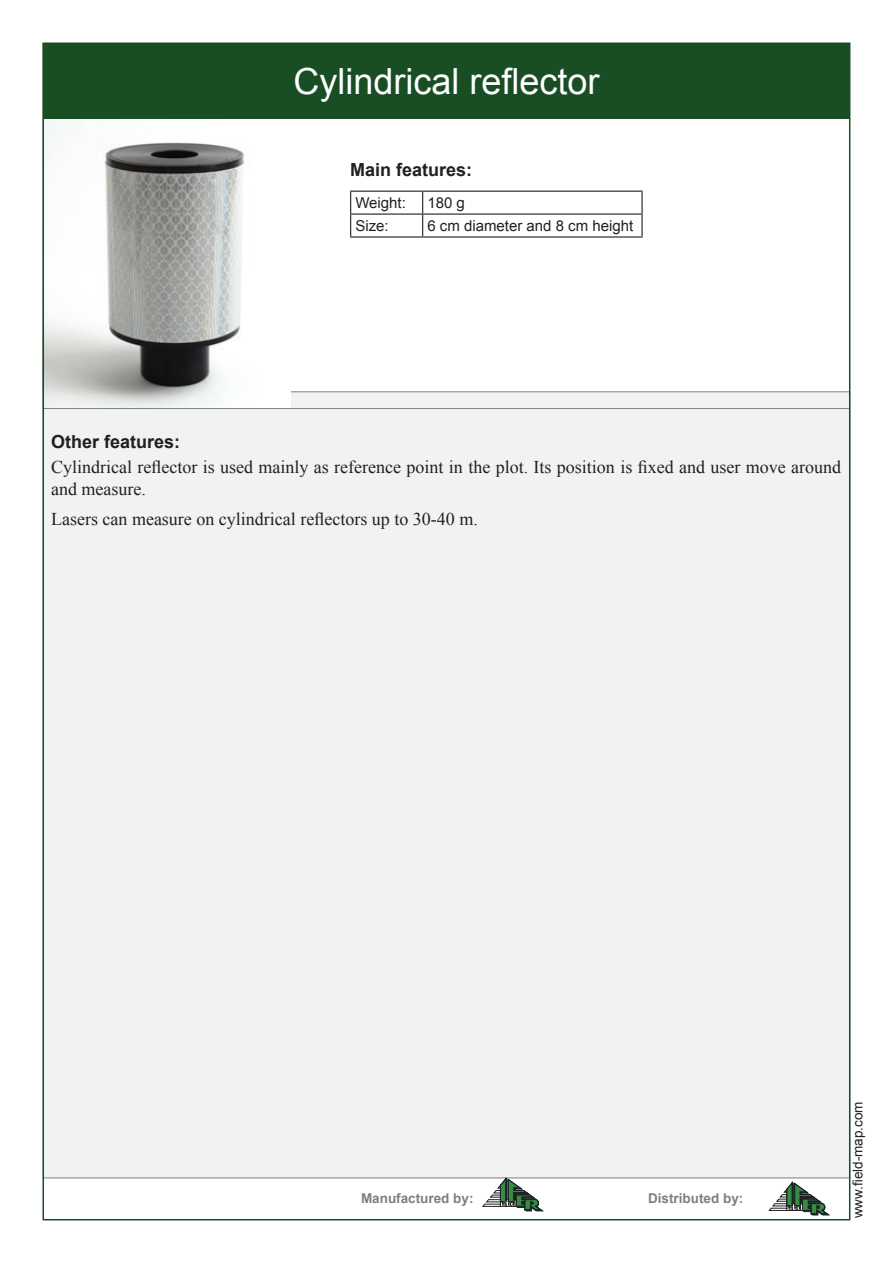
<style>
.page{position:relative;width:893px;height:1263px;background:#fff}
.page>*{position:absolute;margin:0;border:0;box-sizing:border-box;transform-origin:0 0}
.t1{font:36px "Arial";color:#fff}
.t2{font:18px/21.6px "Times New Roman";color:#231f20}
.t3{font:700 18px "Arial";color:#231f20}
.t4{font:15px "Arial";color:#231f20}
.t5{font:700 13.5px "Arial";color:#7f807f}
.t6{font:13.5px "Arial";color:#231f20}
</style>
<div class="page">
<div style="left:43px;top:392px;width:807px;height:786px;background:#f1f3f3"></div>
<svg style="left:769px;top:1182px;width:60px;height:33px"></svg>
<img style="left:46px;top:119px;width:244px;height:288px">
<svg style="left:483px;top:1178px;width:60px;height:33px"></svg>
<div style="left:43px;top:43px;width:807px;height:76px;background:#194e25"></div>
<hr style="left:350px;top:191px;width:73px;height:1px;background:#231f20">
<hr style="left:423px;top:191px;width:220px;height:1px;background:#231f20">
<hr style="left:350px;top:213px;width:73px;height:2px;background:#231f20">
<hr style="left:423px;top:213px;width:220px;height:2px;background:#231f20">
<hr style="left:350px;top:236px;width:73px;height:2px;background:#231f20">
<hr style="left:423px;top:236px;width:220px;height:2px;background:#231f20">
<svg style="left:350px;top:192px;width:1px;height:44px"></svg>
<hr style="left:641px;top:192px;width:2px;height:21px;background:#231f20">
<svg style="left:422px;top:192px;width:1px;height:44px"></svg>
<hr style="left:641px;top:215px;width:2px;height:21px;background:#231f20">
<h1 class="t1" style="left:293px;top:58px;width:308px">Cylindrical reflector</h1>
<p class="t3" style="left:350px;top:158px;width:124px">Main features:</p>
<p class="t4" style="left:355px;top:193px;width:52px">Weight:</p>
<p class="t4" style="left:427px;top:193px;width:39px">180 g</p>
<p class="t4" style="left:355px;top:216px;width:35px">Size:</p>
<p class="t4" style="left:427px;top:216px;width:207px">6 cm diameter and 8 cm height</p>
<p class="t3" style="left:51px;top:429px;width:131px">Other features:</p>
<p class="t2" style="left:51px;top:456px;width:792px">Cylindrical reflector is used mainly as reference point in the plot. Its position is fixed and user move around and measure.</p>
<p class="t2" style="left:51px;top:508px;width:428px">Lasers can measure on cylindrical reflectors up to 30-40 m.</p>
<p class="t5" style="left:361px;top:1189px;width:114px">Manufactured by:</p>
<p class="t5" style="left:648px;top:1189px;width:97px">Distributed by:</p>
<p class="t6" style="left:849px;top:1218px;width:119px;rotate:-90deg">www.field-map.com</p>
</div>
